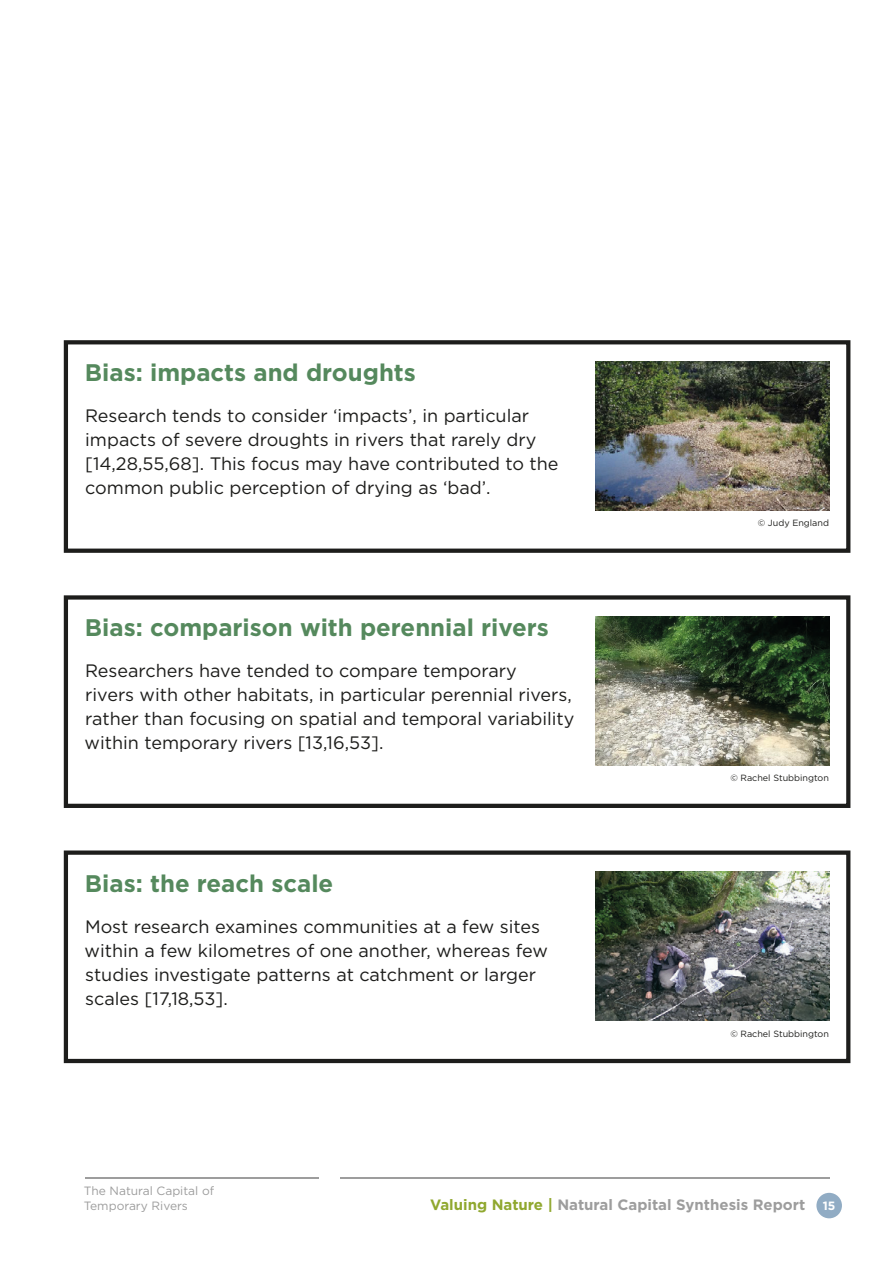
<style>
.page{position:relative;width:893px;height:1263px;background:#fff}
.page>*{position:absolute;margin:0;border:0;box-sizing:border-box;transform-origin:0 0}
.t1{font:700 24px "Gotham";color:#55895d}
.t2{font:18px/24px "Gotham";color:#1d1d1b}
.t3{font:700 15px "Gotham";color:#9d9d9d}
.t4{font:12px/15px "Gotham";color:#9d9d9d}
.t5{font:9px "Gotham";color:#1d1d1b}
.s1{color:#90a82f}
.s2{font-size:12px;color:#fff}
</style>
<div class="page">
<div style="left:816px;top:1193px;width:26px;height:25px;background:#91acc4;border-radius:50%"></div>
<hr style="left:340px;top:1178px;width:489px;height:1px;background:#9d9d9d">
<hr style="left:85px;top:1178px;width:234px;height:1px;background:#9d9d9d">
<img style="left:595px;top:617px;width:234px;height:148px">
<img style="left:595px;top:361px;width:234px;height:149px">
<img style="left:595px;top:872px;width:234px;height:148px">
<div style="left:64px;top:595px;width:786px;height:213px;border:4px solid #1d1d1b"></div>
<div style="left:64px;top:340px;width:786px;height:213px;border:4px solid #1d1d1b"></div>
<div style="left:64px;top:850px;width:786px;height:213px;border:4px solid #1d1d1b"></div>
<p class="t1" style="left:85px;top:359px;width:332px">Bias: impacts and droughts</p>
<p class="t2" style="left:85px;top:404px;width:475px">Research tends to consider ‘impacts’, in particular impacts of severe droughts in rivers that rarely dry [14,28,55,68]. This focus may have contributed to the common public perception of drying as ‘bad’.</p>
<p class="t1" style="left:85px;top:614px;width:465px">Bias: comparison with perennial rivers</p>
<p class="t2" style="left:85px;top:659px;width:491px">Researchers have tended to compare temporary<br>rivers with other habitats, in particular perennial rivers, rather than focusing on spatial and temporal variability within temporary rivers [13,16,53].</p>
<p class="t1" style="left:85px;top:869px;width:250px">Bias: the reach scale</p>
<p class="t2" style="left:85px;top:914px;width:465px">Most research examines communities at a few sites within a few kilometres of one another, whereas few studies investigate patterns at catchment or larger scales [17,18,53].</p>
<p class="t5" style="left:758px;top:518px;width:73px">© Judy England</p>
<p class="t5" style="left:730px;top:773px;width:100px">© Rachel Stubbington</p>
<p class="t5" style="left:730px;top:1028px;width:100px">© Rachel Stubbington</p>
<p class="t4" style="left:84px;top:1183px;width:132px">The Natural Capital of<br>Temporary Rivers</p>
<p class="t3" style="left:430px;top:1196px;width:407px"><span class="s1">Valuing Nature |</span> Natural Capital Synthesis Report <span class="s2">15</span></p>
</div>
